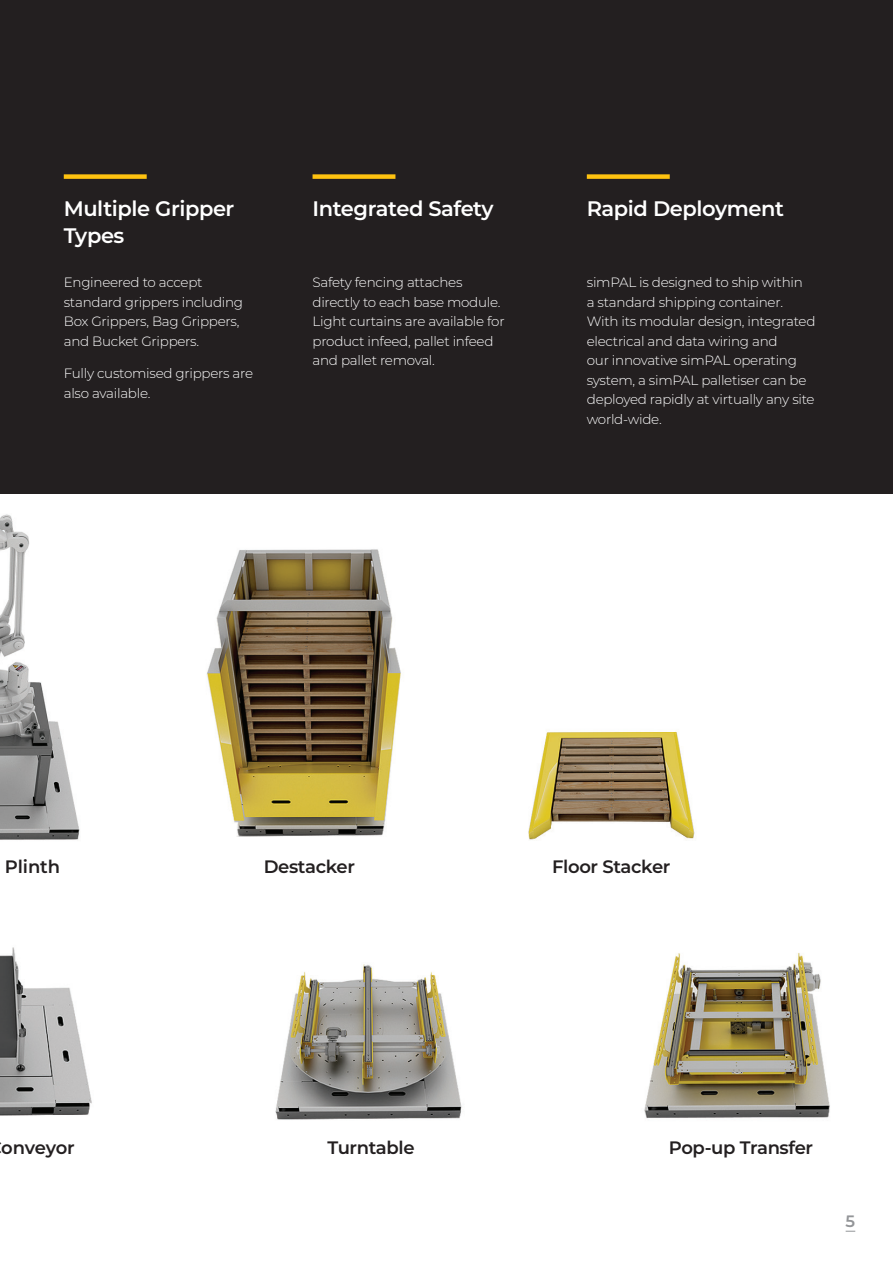
<style>
.page{position:relative;width:893px;height:1263px;background:#fff}
.page>*{position:absolute;margin:0;border:0;box-sizing:border-box;transform-origin:0 0}
.t1{font:600 21px/27px "Montserrat";letter-spacing:-.02em;color:#fff}
.t2{font:600 18px "Montserrat";letter-spacing:-.02em;color:#231f20}
.t3{font:600 16.5px "Montserrat";color:#939598}
.t4{font:300 13.5px/19.5px "Montserrat";letter-spacing:-.02em;color:#fff}
</style>
<div class="page">
<div style="left:0;top:0;width:893px;height:493px;background:#231f20"></div>
<img style="left:0;top:514px;width:462px;height:606px">
<img style="left:528px;top:731px;width:302px;height:388px">
<div style="left:64px;top:174px;width:83px;height:5px;background:#fec210"></div>
<div style="left:313px;top:174px;width:82px;height:5px;background:#fec210"></div>
<div style="left:587px;top:174px;width:83px;height:5px;background:#fec210"></div>
<h1 class="t1" style="left:64px;top:194px;width:172px">Multiple Gripper<br>Types</h1>
<h1 class="t1" style="left:313px;top:194px;width:183px">Integrated Safety</h1>
<h1 class="t1" style="left:587px;top:194px;width:199px">Rapid Deployment</h1>
<p class="t4" style="left:64px;top:272px;width:181px">Engineered to accept standard grippers including<br>Box Grippers, Bag Grippers, and Bucket Grippers.</p>
<p class="t4" style="left:64px;top:363px;width:191px">Fully customised grippers are also available.</p>
<p class="t4" style="left:313px;top:272px;width:194px">Safety fencing attaches directly to each base module.<br>Light curtains are available for product infeed, pallet infeed and pallet removal.</p>
<p class="t4" style="left:587px;top:272px;width:230px">simPAL is designed to ship within<br>a standard shipping container.<br>With its modular design, integrated electrical and data wiring and<br>our innovative simPAL operating system, a simPAL palletiser can be deployed rapidly at virtually any site world-wide.</p>
<h2 class="t2" style="left:5px;top:854px;width:57px">Plinth</h2>
<h2 class="t2" style="left:264px;top:854px;width:93px">Destacker</h2>
<h2 class="t2" style="left:552px;top:854px;width:120px">Floor Stacker</h2>
<h2 class="t2" style="left:1px;top:1135px;width:75px">onveyor</h2>
<h2 class="t2" style="left:327px;top:1135px;width:89px">Turntable</h2>
<h2 class="t2" style="left:669px;top:1135px;width:146px">Pop-up Transfer</h2>
<p class="t3" style="left:846px;top:1209px;width:11px">5</p>
</div>
